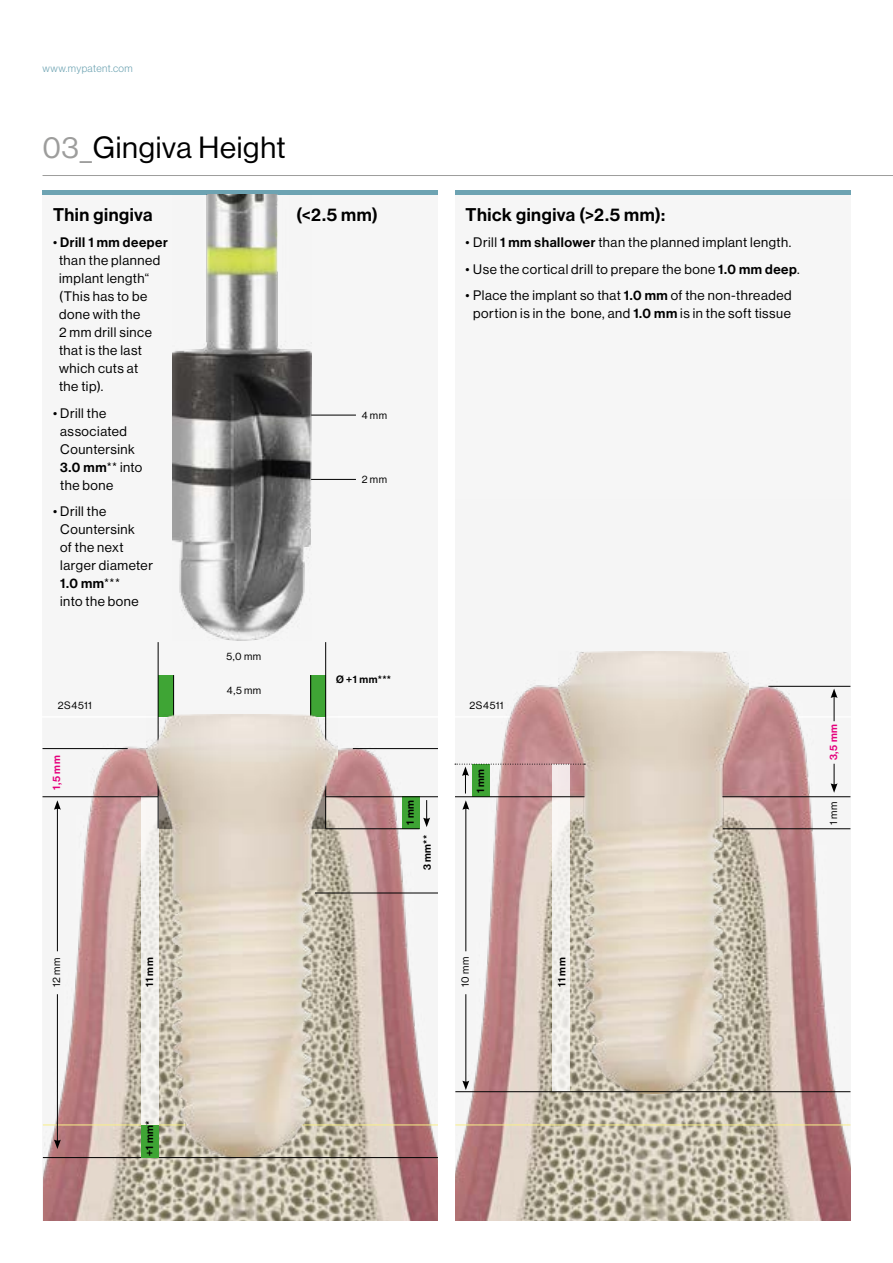
<style>
.page{position:relative;width:893px;height:1263px;background:#fff}
.page>*{position:absolute;margin:0;border:0;box-sizing:border-box;transform-origin:0 0}
.t1{font:30px "N Haas Grotesk DS Pro 55 Rg";letter-spacing:.025em;color:#000}
.t2{font:18px "N Haas Grotesk DS Pro 65 Md";letter-spacing:.03em;color:#000}
.t3{font:13.5px/18px "N Haas Grotesk DS Pro 55 Rg";letter-spacing:.04em;color:#000}
.t4{font:13.5px "N Haas Grotesk DS Pro 65 Md";letter-spacing:.04em;color:#000}
.t5{font:10.5px "N Haas Grotesk DS Pro 55 Rg";letter-spacing:.05em;color:#000}
.t6{font:10.5px "N Haas Grotesk DS Pro 65 Md";letter-spacing:.05em;color:#000}
.t7{font:10.5px "N Haas Grotesk DS Pro 45 Lt";letter-spacing:.04em;color:#6da3b2}
.t8{font:10.5px "N Haas Grotesk DS Pro 65 Md";color:#e6007d}
.s1{color:#9d9d9c}
.s2{font-family:"N Haas Grotesk DS Pro 55 Rg"}
.s3{font-family:"N Haas Grotesk DS Pro 65 Md"}
</style>
<div class="page">
<div style="left:43px;top:194px;width:395px;height:1026px;background:#f6f6f6"></div>
<hr style="left:43px;top:190px;width:395px;height:4px;background:#6da3b2">
<hr style="left:455px;top:190px;width:395px;height:4px;background:#6da3b2">
<img style="left:44px;top:710px;width:394px;height:510px">
<hr style="left:326px;top:796px;width:112px;height:1px;background:#000">
<hr style="left:325px;top:828px;width:95px;height:1px;background:#000">
<hr style="left:315px;top:893px;width:123px;height:1px;background:#000">
<hr style="left:43px;top:1157px;width:395px;height:1px;background:#000">
<hr style="left:43px;top:1124px;width:395px;height:1px;background:#f8ef87">
<hr style="left:40px;top:716px;width:811px;height:2px;background:#fff">
<hr style="left:43px;top:748px;width:85px;height:1px;background:#000">
<hr style="left:353px;top:748px;width:85px;height:1px;background:#000">
<hr style="left:311px;top:479px;width:45px;height:1px;background:#000">
<hr style="left:311px;top:415px;width:45px;height:1px;background:#000">
<img style="left:455px;top:651px;width:395px;height:569px">
<svg style="left:141px;top:797px;width:6px;height:328px;fill:#f1f0ec"></svg>
<svg style="left:552px;top:793px;width:7px;height:298px;fill:#f1f0ec"></svg>
<div style="left:141px;top:1125px;width:17px;height:32px;background:#3fa535"></div>
<div style="left:158px;top:675px;width:16px;height:41px;background:#3fa535"></div>
<div style="left:311px;top:675px;width:15px;height:41px;background:#3fa535"></div>
<hr style="left:43px;top:796px;width:115px;height:1px;background:#000">
<hr style="left:455px;top:796px;width:130px;height:1px;background:#000">
<hr style="left:173px;top:675px;width:1px;height:41px;background:#000">
<hr style="left:310px;top:675px;width:1px;height:41px;background:#000">
<hr style="left:325px;top:642px;width:1px;height:186px;background:#000">
<hr style="left:158px;top:642px;width:1px;height:186px;background:#000">
<img style="left:147px;top:714px;width:190px;height:443px">
<hr style="left:57px;top:807px;width:1px;height:144px;background:#000">
<svg style="left:54px;top:800px;width:7px;height:10px"></svg>
<hr style="left:465px;top:807px;width:1px;height:144px;background:#000">
<svg style="left:462px;top:800px;width:7px;height:10px"></svg>
<svg style="left:831px;top:689px;width:6px;height:32px"></svg>
<svg style="left:831px;top:764px;width:6px;height:29px"></svg>
<svg style="left:423px;top:800px;width:7px;height:27px"></svg>
<hr style="left:57px;top:994px;width:1px;height:148px;background:#000">
<svg style="left:54px;top:1139px;width:7px;height:10px"></svg>
<hr style="left:465px;top:994px;width:1px;height:89px;background:#000">
<svg style="left:462px;top:1080px;width:7px;height:10px"></svg>
<img style="left:559px;top:651px;width:190px;height:443px">
<hr style="left:723px;top:828px;width:127px;height:1px;background:#000">
<svg style="left:455px;top:764px;width:130px;height:29px"></svg>
<hr style="left:455px;top:1124px;width:395px;height:1px;background:#f8ef87">
<hr style="left:455px;top:1091px;width:395px;height:1px;background:#000">
<hr style="left:43px;top:175px;width:850px;height:1px;background:#9d9d9c">
<img style="left:173px;top:194px;width:139px;height:446px">
<hr style="left:722px;top:796px;width:128px;height:1px;background:#000">
<p class="t7" style="left:43px;top:62px;width:92px">www.mypatent.com</p>
<h1 class="t1" style="left:43px;top:131px;width:245px"><span class="s1">03_</span>Gingiva Height</h1>
<h2 class="t2" style="left:53px;top:204px;width:101px">Thin gingiva</h2>
<p class="t4" style="left:53px;top:235px;width:116px"><span class="s2">•</span> Drill 1 mm deeper</p>
<p class="t3" style="left:59px;top:252px;width:103px">than the planned implant length“ (This has to be done with the<br>2 mm drill since that is the last which cuts at the tip).</p>
<p class="t3" style="left:60px;top:404px;width:84px;text-indent:-7px">• Drill the associated<br>Countersink<br><span class="s3">3.0 mm</span>** into the bone</p>
<p class="t3" style="left:60px;top:503px;width:94px;text-indent:-7px">• Drill the<br>Countersink<br>of the next larger diameter</p>
<p class="t4" style="left:60px;top:576px;width:61px">1.0 mm<span class="s2">***</span></p>
<p class="t3" style="left:60px;top:593px;width:80px">into the bone</p>
<h2 class="t2" style="left:296px;top:204px;width:83px">(&lt;2.5 mm)</h2>
<p class="t5" style="left:362px;top:409px;width:27px">4 mm</p>
<p class="t5" style="left:362px;top:473px;width:27px">2 mm</p>
<p class="t5" style="left:226px;top:650px;width:36px">5,0 mm</p>
<p class="t5" style="left:227px;top:684px;width:36px">4,5 mm</p>
<p class="t6" style="left:336px;top:673px;width:57px">Ø +1 mm***</p>
<h2 class="t2" style="left:466px;top:204px;width:201px">Thick gingiva (&gt;2.5 mm):</h2>
<p class="t3" style="left:466px;top:234px;width:327px">• Drill <span class="s3">1 mm shallower</span> than the planned implant length.</p>
<p class="t3" style="left:466px;top:260px;width:336px">• Use the cortical drill to prepare the bone <span class="s3">1.0 mm deep</span>.</p>
<p class="t3" style="left:466px;top:287px;width:327px;text-align:center">• Place the implant so that <span class="s3">1.0 mm</span> of the non-threaded portion is in the bone, and <span class="s3">1.0 mm</span> is in the soft tissue</p>
<p class="t5" style="left:58px;top:699px;width:35px">2S4511</p>
<p class="t5" style="left:470px;top:699px;width:35px">2S4511</p>
<p class="t8" style="left:50px;top:789px;width:36px;rotate:-90deg">1,5 mm</p>
<p class="t6" style="left:404px;top:824px;width:26px;rotate:-90deg">1 mm</p>
<p class="t6" style="left:421px;top:870px;width:37px;rotate:-90deg">3 mm**</p>
<p class="t6" style="left:474px;top:793px;width:26px;rotate:-90deg">1 mm</p>
<p class="t8" style="left:827px;top:760px;width:38px;rotate:-90deg">3,5 mm</p>
<p class="t5" style="left:828px;top:825px;width:25px;rotate:-90deg">1 mm</p>
<p class="t5" style="left:51px;top:987px;width:31px;rotate:-90deg">12 mm</p>
<p class="t5" style="left:459px;top:987px;width:32px;rotate:-90deg">10 mm</p>
<p class="t6" style="left:144px;top:986px;width:30px;rotate:-90deg">11 mm</p>
<p class="t6" style="left:556px;top:986px;width:30px;rotate:-90deg">11 mm</p>
<p class="t6" style="left:143px;top:1156px;width:36px;rotate:-90deg">+1 mm*</p>
</div>
